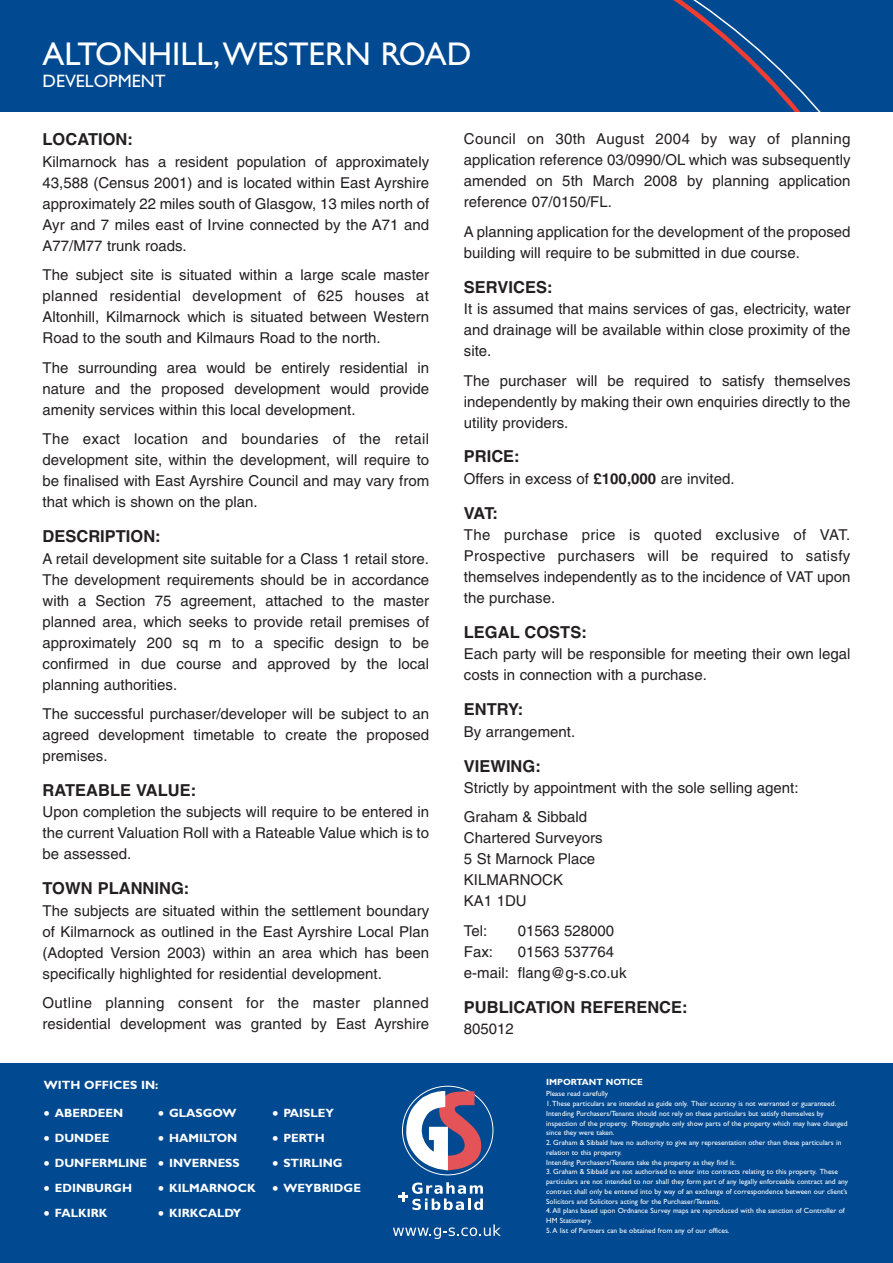
<style>
.page{position:relative;width:893px;height:1263px;background:#fff}
.page>*{position:absolute;margin:0;border:0;box-sizing:border-box;transform-origin:0 0}
.t1{font:33px "Gill Sans";color:#fff}
.t2{font:18px "Gill Sans";color:#fff}
.t3{font:700 16.5px "Helvetica";color:#231f20}
.t4{font:15px/21px "Helvetica";color:#231f20;text-align:justify}
.t5{font:700 12px "Gill Sans";color:#fff}
.t6{font:700 9px "Gill Sans";color:#fff}
.t7{font:7.5px/9.8px "Gill Sans";color:#fff}
.s1{font-size:16.5px}
.s2{font-weight:700}
</style>
<div class="page">
<div style="left:0;top:0;width:893px;height:112px;background:#014990"></div>
<div style="left:0;top:1063px;width:893px;height:200px;background:#014990"></div>
<svg style="left:406px;top:1091px;width:76px;height:80px"></svg>
<svg style="left:398px;top:1182px;width:85px;height:28px"></svg>
<svg style="left:393px;top:1224px;width:108px;height:15px"></svg>
<h1 class="t1" style="left:43px;top:41px;width:430px">ALTONHILL,WESTERN ROAD</h1>
<p class="t2" style="left:43px;top:75px;width:125px">DEVELOPMENT</p>
<p class="t3" style="left:43px;top:133px;width:92px">LOCATION:</p>
<p class="t4" style="left:43px;top:152px;width:388px">Kilmarnock has a resident population of approximately 43,588 (Census 2001) and is located within East Ayrshire approximately 22 miles south of Glasgow, 13 miles north of Ayr and 7 miles east of Irvine connected by the A71 and A77/M77 trunk roads.</p>
<p class="t4" style="left:43px;top:266px;width:388px">The subject site is situated within a large scale master planned residential development of 625 houses at Altonhill, Kilmarnock which is situated between Western Road to the south and Kilmaurs Road to the north.</p>
<p class="t4" style="left:43px;top:358px;width:388px">The surrounding area would be entirely residential in nature and the proposed development would provide amenity services within this local development.</p>
<p class="t4" style="left:43px;top:430px;width:388px">The exact location and boundaries of the retail development site, within the development, will require to be finalised with East Ayrshire Council and may vary from that which is shown on the plan.</p>
<p class="t3" style="left:43px;top:530px;width:120px">DESCRIPTION:</p>
<p class="t4" style="left:43px;top:549px;width:388px">A retail development site suitable for a Class 1 retail store.<br>The development requirements should be in accordance with a Section 75 agreement, attached to the master planned area, which seeks to provide retail premises of approximately 200 sq m to a specific design to be confirmed in due course and approved by the local planning authorities.</p>
<p class="t4" style="left:43px;top:705px;width:388px">The successful purchaser/developer will be subject to an agreed development timetable to create the proposed premises.</p>
<p class="t3" style="left:43px;top:784px;width:155px">RATEABLE VALUE:</p>
<p class="t4" style="left:43px;top:803px;width:388px">Upon completion the subjects will require to be entered in the current Valuation Roll with a Rateable Value which is to be assessed.</p>
<p class="t3" style="left:43px;top:882px;width:148px">TOWN PLANNING:</p>
<p class="t4" style="left:43px;top:901px;width:388px">The subjects are situated within the settlement boundary of Kilmarnock as outlined in the East Ayrshire Local Plan (Adopted Version 2003) within an area which has been specifically highlighted for residential development.</p>
<p class="t4" style="left:43px;top:994px;width:388px">Outline planning consent for the master planned residential development was granted by East Ayrshire</p>
<p class="t5" style="left:44px;top:1080px;width:116px">WITH OFFICES IN:</p>
<p class="t5" style="left:44px;top:1109px;width:81px"><span class="s1">•</span> ABERDEEN</p>
<p class="t5" style="left:44px;top:1134px;width:67px"><span class="s1">•</span> DUNDEE</p>
<p class="t5" style="left:44px;top:1158px;width:105px"><span class="s1">•</span> DUNFERMLINE</p>
<p class="t5" style="left:44px;top:1183px;width:90px"><span class="s1">•</span> EDINBURGH</p>
<p class="t5" style="left:44px;top:1208px;width:65px"><span class="s1">•</span> FALKIRK</p>
<p class="t5" style="left:158px;top:1109px;width:80px"><span class="s1">•</span> GLASGOW</p>
<p class="t5" style="left:158px;top:1134px;width:81px"><span class="s1">•</span> HAMILTON</p>
<p class="t5" style="left:158px;top:1158px;width:83px"><span class="s1">•</span> INVERNESS</p>
<p class="t5" style="left:158px;top:1183px;width:99px"><span class="s1">•</span> KILMARNOCK</p>
<p class="t5" style="left:158px;top:1208px;width:85px"><span class="s1">•</span> KIRKCALDY</p>
<p class="t5" style="left:272px;top:1109px;width:63px"><span class="s1">•</span> PAISLEY</p>
<p class="t5" style="left:272px;top:1134px;width:54px"><span class="s1">•</span> PERTH</p>
<p class="t5" style="left:272px;top:1158px;width:72px"><span class="s1">•</span> STIRLING</p>
<p class="t5" style="left:272px;top:1183px;width:90px"><span class="s1">•</span> WEYBRIDGE</p>
<p class="t4" style="left:464px;top:130px;width:388px">Council on 30th August 2004 by way of planning application reference 03/0990/OL which was subsequently amended on 5th March 2008 by planning application reference 07/0150/FL.</p>
<p class="t4" style="left:464px;top:222px;width:388px">A planning application for the development of the proposed building will require to be submitted in due course.</p>
<p class="t3" style="left:464px;top:280px;width:90px">SERVICES:</p>
<p class="t4" style="left:464px;top:300px;width:388px">It is assumed that mains services of gas, electricity, water and drainage will be available within close proximity of the site.</p>
<p class="t4" style="left:464px;top:371px;width:388px">The purchaser will be required to satisfy themselves independently by making their own enquiries directly to the utility providers.</p>
<p class="t3" style="left:464px;top:450px;width:57px">PRICE:</p>
<p class="t4" style="left:464px;top:469px;width:272px">Offers in excess of <span class="s2">£100,000</span> are invited.</p>
<p class="t3" style="left:464px;top:506px;width:36px">VAT:</p>
<p class="t4" style="left:464px;top:526px;width:388px">The purchase price is quoted exclusive of VAT.<br>Prospective purchasers will be required to satisfy themselves independently as to the incidence of VAT upon the purchase.</p>
<p class="t3" style="left:464px;top:626px;width:124px">LEGAL COSTS:</p>
<p class="t4" style="left:464px;top:645px;width:388px">Each party will be responsible for meeting their own legal costs in connection with a purchase.</p>
<p class="t3" style="left:464px;top:703px;width:61px">ENTRY:</p>
<p class="t4" style="left:464px;top:722px;width:113px">By arrangement.</p>
<p class="t3" style="left:464px;top:759px;width:79px">VIEWING:</p>
<p class="t4" style="left:464px;top:774px;width:336px;line-height:29.5px">Strictly by appointment with the sole selling agent:<br>Graham &amp; Sibbald</p>
<p class="t4" style="left:464px;top:829px;width:140px;text-align:left">Chartered Surveyors<br>5 St Marnock Place<br>KILMARNOCK<br>KA1 1DU</p>
<p class="t4" style="left:464px;top:921px;width:25px">Tel:</p>
<p class="t4" style="left:518px;top:921px;width:98px">01563 528000</p>
<p class="t4" style="left:464px;top:942px;width:31px">Fax:</p>
<p class="t4" style="left:464px;top:942px;width:164px;text-indent:54px">01563 537764 e-mail: flang@g-s.co.uk</p>
<p class="t3" style="left:464px;top:1000px;width:225px">PUBLICATION REFERENCE:</p>
<p class="t4" style="left:464px;top:1020px;width:52px">805012</p>
<p class="t6" style="left:546px;top:1079px;width:98px">IMPORTANT NOTICE</p>
<p class="t7" style="left:546px;top:1089px;width:303px">Please read carefully<br>1.These particulars are intended as guide only. Their accuracy is not warranted or guaranteed.<br>Intending Purchasers/Tenants should not rely on these particulars but satisfy themselves by inspection of the property. Photographs only show parts of the property which may have changed since they were taken.</p>
<p class="t7" style="left:546px;top:1138px;width:297px">2. Graham &amp; Sibbald have no authority to give any representation other than these particulars in relation to this property.<br>Intending Purchasers/Tenants take the property as they find it.</p>
<p class="t7" style="left:546px;top:1167px;width:303px">3. Graham &amp; Sibbald are not authorised to enter into contracts relating to this property. These particulars are not intended to nor shall they form part of any legally enforceable contract and any contract shall only be entered into by way of an exchange of correspondence between our client’s Solicitors and Solicitors acting for the Purchaser/Tenants.<br>4.All plans based upon Ordnance Survey maps are reproduced with the sanction of Controller of HM Stationery.<br>5.A list of Partners can be obtained from any of our offices.</p>
</div>
